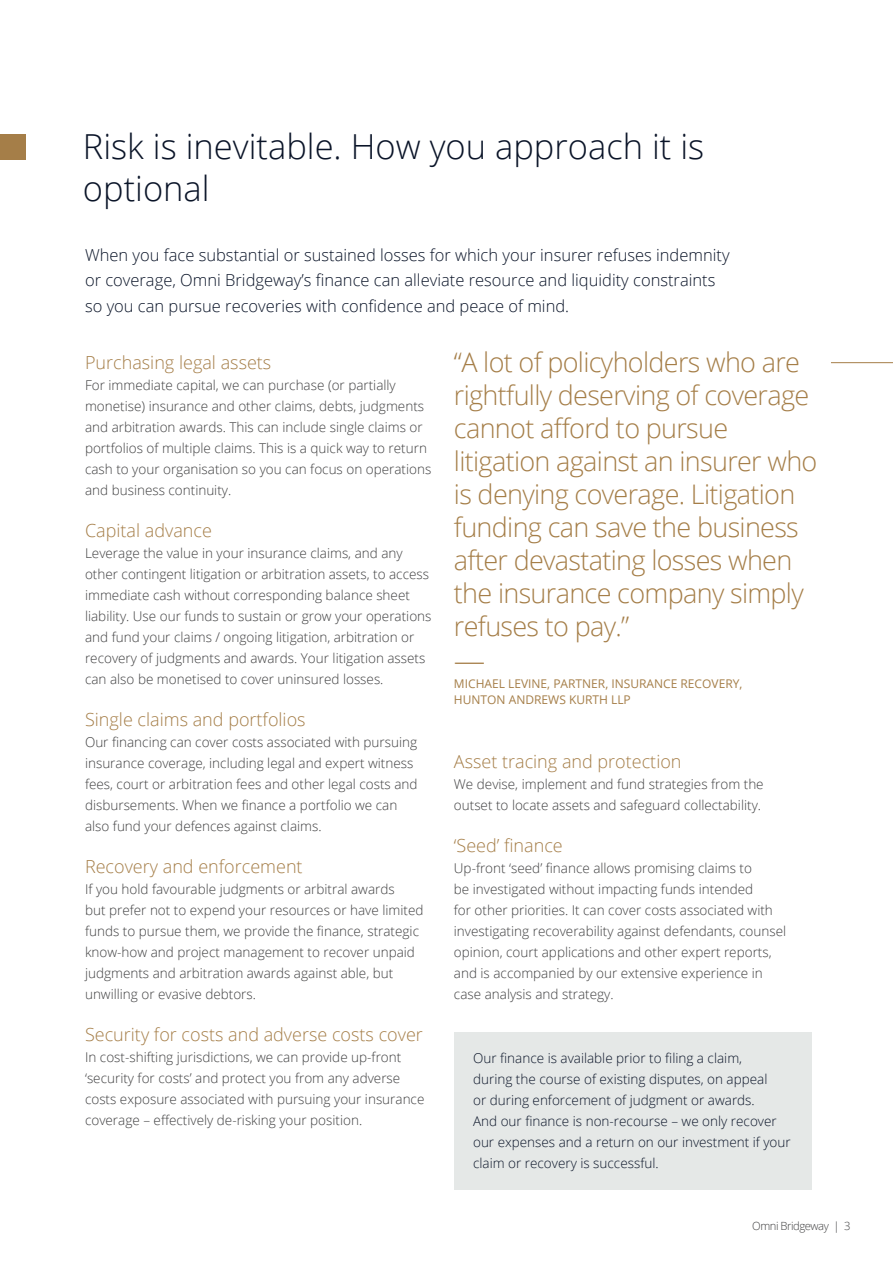
<style>
.page{position:relative;width:893px;height:1263px;background:#fff}
.page>*{position:absolute;margin:0;border:0;box-sizing:border-box;transform-origin:0 0}
.t1{font:300 34.5px/42px "Open Sans";color:#0a1428}
.Hero_text{font:300 31.5px "Open Sans";color:#a57e48}
.Hero_text-2{font:300 27px/33px "Open Sans";letter-spacing:-.025em;color:#a57e48}
.t2{font:300 18px "Open Sans";color:#a57e48}
.Intro_para{font:300 16.5px/25.5px "Open Sans";color:#0a1428}
.body{font:300 13.5px/21px "Open Sans";color:#3e3e3f}
.body-2{font:300 13.5px/21px "Open Sans";color:#0a1428}
.h3-charts_graphs_tit{font:12px/15.8px "Open Sans";color:#a57e48}
.t3{font:300 11.25px "Open Sans";letter-spacing:-.04em;color:#3e3e3f}
</style>
<div class="page">
<hr style="left:0;top:0;width:1px;height:896px;background:#0a1428">
<hr style="left:0;top:582px;width:1px;height:681px;background:#0a1428">
<div style="left:0;top:134px;width:26px;height:25px;background:#a57e48"></div>
<hr style="left:831px;top:362px;width:62px;height:1px;background:#a57e48">
<div style="left:454px;top:1032px;width:357px;height:157px;background:#e5e8e7"></div>
<p class="t1" style="left:83px;top:125px;width:623px">Risk is inevitable. How you approach it is optional</p>
<p class="Intro_para" style="left:85px;top:241px;width:646px">When you face substantial or sustained losses for which your insurer refuses indemnity or coverage, Omni Bridgeway’s finance can alleviate resource and liquidity constraints so you can pursue recoveries with confidence and peace of mind.</p>
<p class="Hero_text-2" style="left:454px;top:345px;width:365px">“A lot of policyholders who are rightfully deserving of coverage cannot afford to pursue litigation against an insurer who is denying coverage. Litigation funding can save the business after devastating losses when the insurance company simply refuses to pay.”</p>
<p class="Hero_text" style="left:454px;top:639px;width:33px">—</p>
<p class="h3-charts_graphs_tit" style="left:454px;top:675px;width:290px">MICHAEL LEVINE, PARTNER, INSURANCE RECOVERY,<br>HUNTON ANDREWS KURTH LLP</p>
<p class="t2" style="left:85px;top:350px;width:188px">Purchasing legal assets</p>
<p class="body" style="left:85px;top:374px;width:348px">For immediate capital, we can purchase (or partially monetise) insurance and other claims, debts, judgments and arbitration awards. This can include single claims or portfolios of multiple claims. This is a quick way to return cash to your organisation so you can focus on operations and business continuity.</p>
<p class="t2" style="left:85px;top:518px;width:128px">Capital advance</p>
<p class="body" style="left:85px;top:542px;width:348px">Leverage the value in your insurance claims, and any other contingent litigation or arbitration assets, to access immediate cash without corresponding balance sheet liability. Use our funds to sustain or grow your operations and fund your claims / ongoing litigation, arbitration or recovery of judgments and awards. Your litigation assets can also be monetised to cover uninsured losses.</p>
<p class="t2" style="left:85px;top:707px;width:222px">Single claims and portfolios</p>
<p class="body" style="left:85px;top:731px;width:334px">Our financing can cover costs associated with pursuing insurance coverage, including legal and expert witness fees, court or arbitration fees and other legal costs and disbursements. When we finance a portfolio we can also fund your defences against claims.</p>
<p class="t2" style="left:85px;top:854px;width:219px">Recovery and enforcement</p>
<p class="body" style="left:85px;top:878px;width:340px">If you hold favourable judgments or arbitral awards<br>but prefer not to expend your resources or have limited funds to pursue them, we provide the finance, strategic know-how and project management to recover unpaid judgments and arbitration awards against able, but unwilling or evasive debtors.</p>
<p class="t2" style="left:85px;top:1022px;width:339px">Security for costs and adverse costs cover</p>
<p class="body" style="left:85px;top:1046px;width:341px">In cost-shifting jurisdictions, we can provide up-front ‘security for costs’ and protect you from any adverse costs exposure associated with pursuing your insurance coverage – effectively de-risking your position.</p>
<p class="t2" style="left:454px;top:749px;width:229px">Asset tracing and protection</p>
<p class="body" style="left:454px;top:773px;width:311px">We devise, implement and fund strategies from the outset to locate assets and safeguard collectability.</p>
<p class="t2" style="left:454px;top:833px;width:110px">‘Seed’ finance</p>
<p class="body" style="left:454px;top:857px;width:334px">Up-front ‘seed’ finance allows promising claims to<br>be investigated without impacting funds intended<br>for other priorities. It can cover costs associated with investigating recoverability against defendants, counsel opinion, court applications and other expert reports, and is accompanied by our extensive experience in case analysis and strategy.</p>
<p class="body-2" style="left:473px;top:1047px;width:319px">Our finance is available prior to filing a claim,<br>during the course of existing disputes, on appeal<br>or during enforcement of judgment or awards.<br>And our finance is non-recourse – we only recover our expenses and a return on our investment if your claim or recovery is successful.</p>
<p class="t3" style="left:752px;top:1218px;width:100px">Omni Bridgeway | 3</p>
</div>
